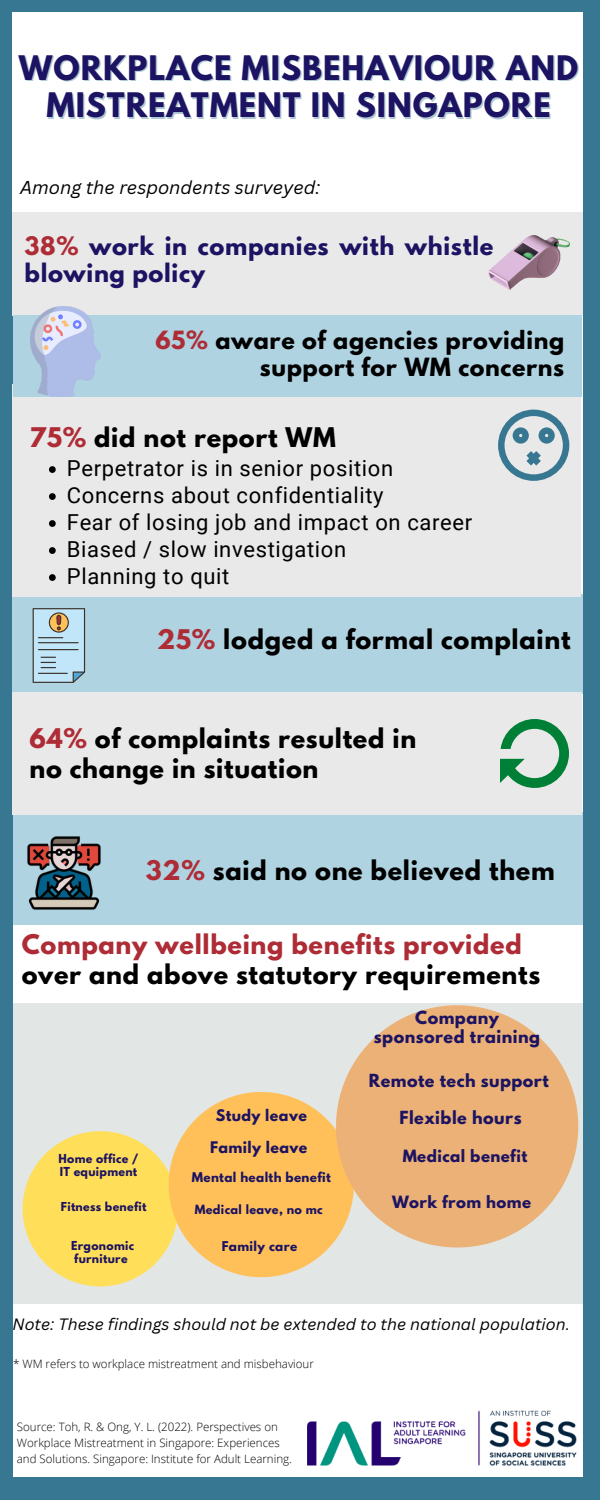
<style>
.page{position:relative;width:600px;height:1500px;background:#377791}
.page>*{position:absolute;margin:0;border:0;box-sizing:border-box;transform-origin:0 0}
.t1{font:700 30px/37.5px "League Spartan";letter-spacing:.03em;color:#1c1362;text-align:center}
.t2{font:700 24px/30px "League Spartan";letter-spacing:.03em;color:#000}
.t3{font:700 22.6px/27.8px "League Spartan";letter-spacing:.03em;color:#1c1362}
.t4{font:700 22.2px/27.8px "League Spartan";letter-spacing:.03em;color:#000;text-align:right}
.t5{font:22px "Roboto";letter-spacing:.03em;color:#000}
.t6{font:italic 18.2px "Canva Sans";color:#000}
.t7{font:italic 16px "Canva Sans";color:#000}
.t8{font:700 16px/19.5px "League Spartan";letter-spacing:.03em;color:#1c1362;text-align:center}
.t9{font:700 15px "League Spartan";letter-spacing:.03em;color:#1c1362}
.t10{font:700 14.2px "League Spartan";letter-spacing:.03em;color:#1c1362}
.t11{font:700 12px "League Spartan";letter-spacing:.03em;color:#1c1362}
.t12{font:300 11.5px/15.8px "Open Sans";color:#000}
.t13{font:700 11.3px "League Spartan";letter-spacing:.03em;color:#1c1362}
.t14{font:700 11px/13.5px "League Spartan";letter-spacing:.03em;color:#1c1362}
.s1{color:#ae2c36}
</style>
<div class="page">
<div style="left:14px;top:212px;width:569px;height:1265px;background:#fff"></div>
<div style="left:14px;top:1004px;width:569px;height:300px;background:#e2e7e6"></div>
<div style="left:13px;top:212px;width:570px;height:103px;background:#e9e9e9"></div>
<img style="left:307px;top:1410px;width:270px;height:56px">
<div style="left:14px;top:812px;width:569px;height:113px;background:#b0d3e1"></div>
<div style="left:13px;top:594px;width:570px;height:99px;background:#b0d3e1"></div>
<div style="left:13px;top:384px;width:568px;height:213px;background:#e9e9e9"></div>
<img style="left:489px;top:235px;width:81px;height:54px">
<svg style="left:49px;top:466px;width:7px;height:7px"></svg>
<svg style="left:49px;top:493px;width:7px;height:7px"></svg>
<svg style="left:49px;top:520px;width:7px;height:7px"></svg>
<svg style="left:49px;top:547px;width:7px;height:7px"></svg>
<svg style="left:49px;top:574px;width:7px;height:7px"></svg>
<div style="left:13px;top:315px;width:569px;height:82px;background:#b0d3e1"></div>
<div style="left:13px;top:692px;width:569px;height:123px;background:#e9e9e9"></div>
<img style="left:27px;top:836px;width:74px;height:74px">
<svg style="left:33px;top:608px;width:52px;height:75px;background:#afc7d0"></svg>
<hr style="left:38px;top:673px;width:30px;height:1px;background:#3a322b">
<svg style="left:498px;top:410px;width:71px;height:71px"></svg>
<img style="left:30px;top:306px;width:71px;height:90px">
<svg style="left:500px;top:719px;width:69px;height:69px"></svg>
<svg style="left:23px;top:1092px;width:313px;height:194px"></svg>
<svg style="left:336px;top:1005px;width:242px;height:243px;fill:#ebb176"></svg>
<div style="left:13px;top:13px;width:570px;height:199px;background:#fff"></div>
<p class="t1" style="left:19px;top:53px;width:561px">WORKPLACE MISBEHAVIOUR AND<br>MISTREATMENT IN SINGAPORE</p>
<p class="t6" style="left:20px;top:174px;width:302px">Among the respondents surveyed:</p>
<p class="t3" style="left:25px;top:234px;width:470px"><span class="s1">38%</span> work in companies with whistle blowing policy</p>
<p class="t4" style="left:155px;top:329px;width:410px"><span class="s1">65%</span> aware of agencies providing support for WM concerns</p>
<p class="t2" style="left:29px;top:425px;width:308px"><span class="s1">75%</span> did not report WM</p>
<p class="t5" style="left:67px;top:456px;width:328px">Perpetrator is in senior position</p>
<p class="t5" style="left:67px;top:483px;width:318px">Concerns about confidentiality</p>
<p class="t5" style="left:67px;top:510px;width:407px">Fear of losing job and impact on career</p>
<p class="t5" style="left:67px;top:537px;width:281px">Biased / slow investigation</p>
<p class="t5" style="left:67px;top:564px;width:164px">Planning to quit</p>
<p class="t2" style="left:157px;top:627px;width:415px"><span class="s1">25%</span> lodged a formal complaint</p>
<p class="t2" style="left:29px;top:727px;width:388px"><span class="s1">64%</span> of complaints resulted in no change in situation</p>
<p class="t2" style="left:146px;top:859px;width:410px"><span class="s1">32%</span> said no one believed them</p>
<p class="t2" style="left:22px;top:933px;width:520px"><span class="s1">Company wellbeing benefits provided </span>over and above statutory requirements</p>
<p class="t14" style="left:58px;top:1153px;width:82px">Home office /<br>IT equipment</p>
<p class="t14" style="left:61px;top:1201px;width:87px">Fitness benefit</p>
<p class="t14" style="left:71px;top:1240px;width:65px">Ergonomic furniture</p>
<p class="t10" style="left:216px;top:1109px;width:93px">Study leave</p>
<p class="t10" style="left:210px;top:1140px;width:99px">Family leave</p>
<p class="t11" style="left:192px;top:1172px;width:141px">Mental health benefit</p>
<p class="t13" style="left:195px;top:1204px;width:129px">Medical leave, no mc</p>
<p class="t11" style="left:222px;top:1240px;width:77px">Family care</p>
<p class="t8" style="left:374px;top:1009px;width:168px">Company sponsored training</p>
<p class="t8" style="left:369px;top:1073px;width:181px">Remote tech support</p>
<p class="t8" style="left:400px;top:1110px;width:124px">Flexible hours</p>
<p class="t9" style="left:403px;top:1148px;width:126px">Medical benefit</p>
<p class="t9" style="left:392px;top:1195px;width:141px">Work from home</p>
<p class="t7" style="left:13px;top:1313px;width:559px">Note: These findings should not be extended to the national population.</p>
<p class="t12" style="left:13px;top:1356px;width:302px">* WM refers to workplace mistreatment and misbehaviour</p>
<p class="t12" style="left:17px;top:1419px;width:277px">Source: Toh, R. &amp; Ong, Y. L. (2022). Perspectives on<br>Workplace Mistreatment in Singapore: Experiences and Solutions. Singapore: Institute for Adult Learning.</p>
</div>
